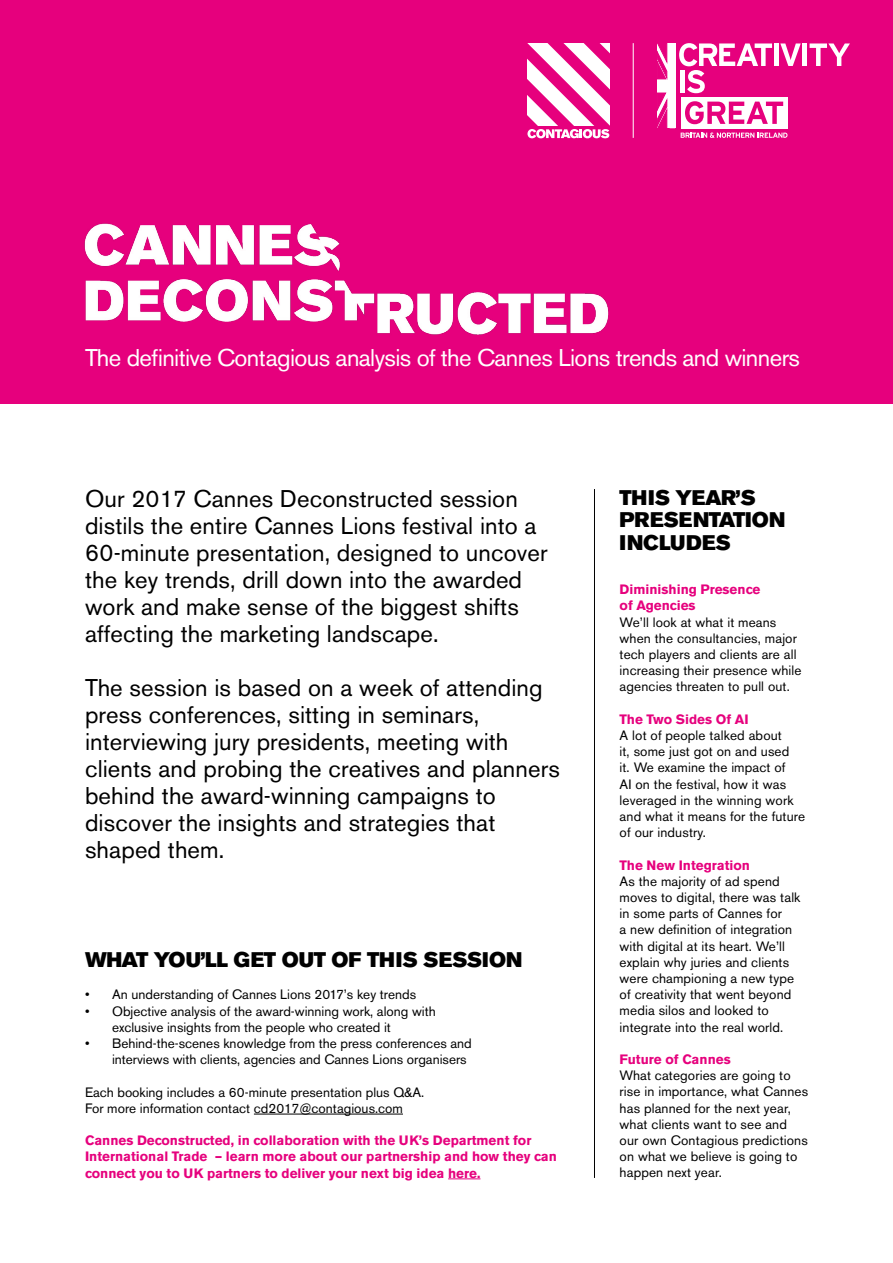
<style>
.page{position:relative;width:893px;height:1263px;background:#fff}
.page>*{position:absolute;margin:0;border:0;box-sizing:border-box;transform-origin:0 0}
.t1{font:24px/27px "Akzidenz Grotesk BE";letter-spacing:.005em;color:#000}
.t2{font:24px "Akzidenz Grotesk BE";letter-spacing:-.025em;color:#fff}
.t3{font:21px/22.5px "Akzidenz Grotesk BE Super";color:#000}
.t4{font:13.5px/16.2px "Akzidenz Grotesk BE";letter-spacing:.01em;color:#000}
.t5{font:700 13.5px/16.2px "Akzidenz Grotesk BE";color:#e6007d}
</style>
<div class="page">
<div style="left:0;top:0;width:893px;height:404px;background:#e6007d"></div>
<hr style="left:254px;top:1114px;width:149px;height:1px;background:#000">
<hr style="left:448px;top:1178px;width:32px;height:1px;background:#e6007d">
<hr style="left:594px;top:489px;width:1px;height:689px;background:#000">
<img style="left:84px;top:223px;width:525px;height:112px">
<hr style="left:633px;top:43px;width:1px;height:95px;background:#fff">
<svg style="left:527px;top:43px;width:82px;height:95px"></svg>
<hr style="left:803px;top:43px;width:4px;height:23px;background:#fff">
<svg style="left:810px;top:43px;width:40px;height:23px"></svg>
<svg style="left:657px;top:43px;width:144px;height:95px"></svg>
<h1 class="t2" style="left:85px;top:343px;width:716px">The definitive Contagious analysis of the Cannes Lions trends and winners</h1>
<p class="t1" style="left:85px;top:485px;width:464px">Our 2017 Cannes Deconstructed session distils the entire Cannes Lions festival into a 60-minute presentation, designed to uncover the key trends, drill down into the awarded work and make sense of the biggest shifts affecting the marketing landscape.</p>
<p class="t1" style="left:85px;top:674px;width:476px">The session is based on a week of attending press conferences, sitting in seminars, interviewing jury presidents, meeting with clients and probing the creatives and planners behind the award-winning campaigns to discover the insights and strategies that shaped them.</p>
<h2 class="t3" style="left:85px;top:948px;width:439px">WHAT YOU’LL GET OUT OF THIS SESSION</h2>
<p class="t4" style="left:85px;top:986px;width:333px">• An understanding of Cannes Lions 2017’s key trends</p>
<p class="t4" style="left:112px;top:1003px;width:325px;text-indent:-27px">• Objective analysis of the award-winning work, along with exclusive insights from the people who created it</p>
<p class="t4" style="left:112px;top:1035px;width:361px;text-indent:-27px">• Behind-the-scenes knowledge from the press conferences and interviews with clients, agencies and Cannes Lions organisers</p>
<p class="t4" style="left:85px;top:1084px;width:341px">Each booking includes a 60-minute presentation plus Q&amp;A.<br>For more information contact cd2017@contagious.com</p>
<p class="t5" style="left:85px;top:1132px;width:473px">Cannes Deconstructed, in collaboration with the UK’s Department for<br>International Trade – learn more about our partnership and how they can connect you to UK partners to deliver your next big idea here.</p>
<h2 class="t3" style="left:620px;top:486px;width:167px">THIS YEAR’S<br>PRESENTATION<br>INCLUDES</h2>
<p class="t5" style="left:620px;top:581px;width:142px">Diminishing Presence of Agencies</p>
<p class="t4" style="left:620px;top:614px;width:183px">We’ll look at what it means when the consultancies, major tech players and clients are all increasing their presence while agencies threaten to pull out.</p>
<p class="t5" style="left:620px;top:711px;width:131px">The Two Sides Of AI</p>
<p class="t4" style="left:620px;top:727px;width:187px">A lot of people talked about<br>it, some just got on and used<br>it. We examine the impact of<br>AI on the festival, how it was leveraged in the winning work and what it means for the future of our industry.</p>
<p class="t5" style="left:620px;top:857px;width:132px">The New Integration</p>
<p class="t4" style="left:620px;top:873px;width:182px">As the majority of ad spend moves to digital, there was talk in some parts of Cannes for<br>a new definition of integration with digital at its heart. We’ll explain why juries and clients were championing a new type of creativity that went beyond media silos and looked to integrate into the real world.</p>
<p class="t5" style="left:620px;top:1051px;width:113px">Future of Cannes</p>
<p class="t4" style="left:620px;top:1067px;width:190px">What categories are going to rise in importance, what Cannes has planned for the next year, what clients want to see and our own Contagious predictions on what we believe is going to happen next year.</p>
</div>
